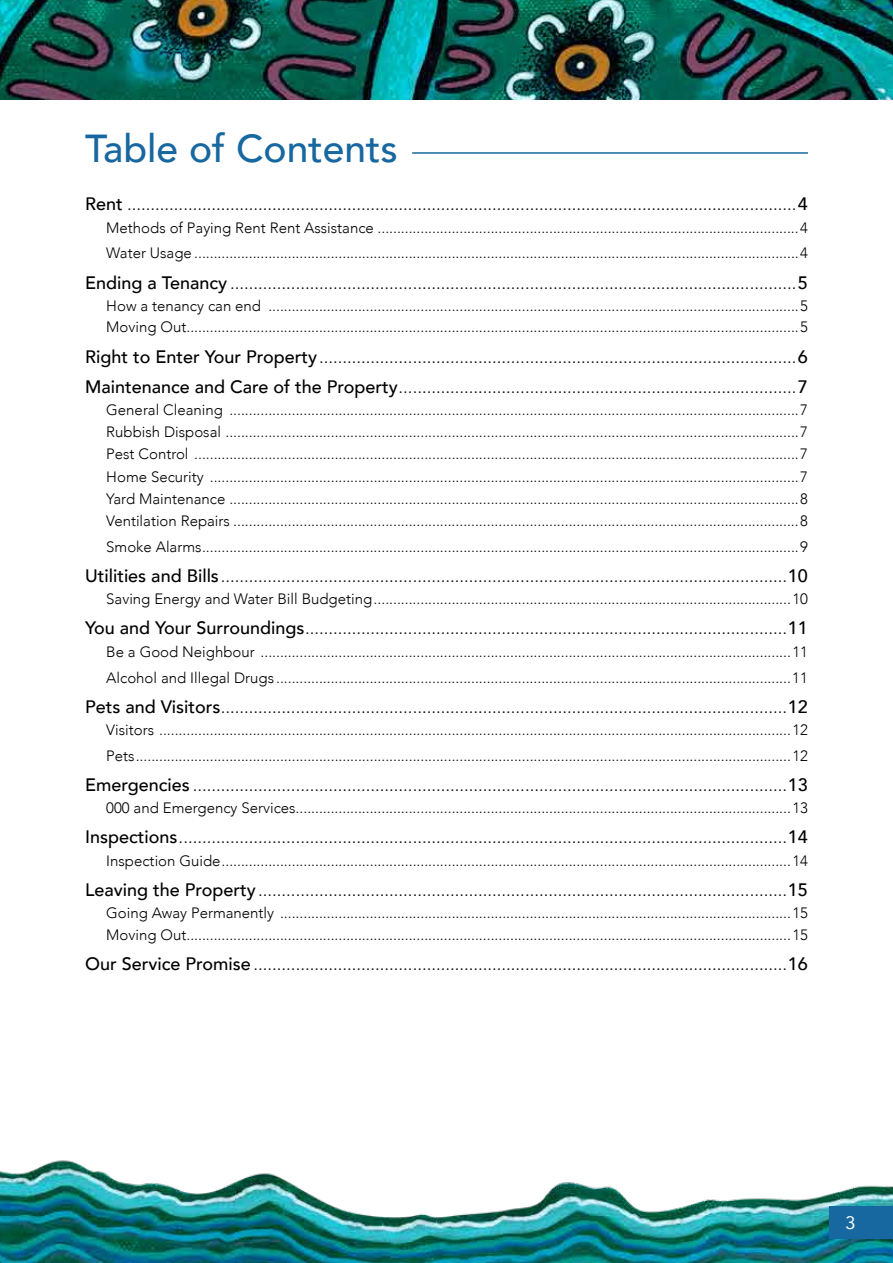
<style>
.page{position:relative;width:893px;height:1263px;background:#fff}
.page>*{position:absolute;margin:0;border:0;box-sizing:border-box;transform-origin:0 0}
.t1{font:500 39px "Avenir";color:#1767a0}
.t2{font:300 18px/30.2px "Avenir";color:#000}
.t3{font:18px "Avenir";color:#fff}
.t4{font:300 15px/22.2px "Avenir";color:#000}
.s1{font-weight:500}
</style>
<div class="page">
<img style="left:0;top:1160px;width:893px;height:103px">
<img style="left:0;top:0;width:893px;height:99px">
<div style="left:830px;top:1206px;width:63px;height:33px;background:#1767a0"></div>
<hr style="left:412px;top:152px;width:396px;height:2px;background:#1767a0">
<h1 class="t1" style="left:85px;top:115px;width:314px">Table of Contents</h1>
<p class="t2" style="left:85px;top:189px;width:724px"><span class="s1">Rent</span> ...............................................................................................................................................<span class="s1">4</span></p>
<p class="t4" style="left:106px;top:215px;width:703px;line-height:25.8px">Methods of Paying Rent Rent Assistance ............................................................................................................4<br>Water Usage ...........................................................................................................................................................4</p>
<p class="t2" style="left:85px;top:267px;width:724px"><span class="s1">Ending a Tenancy</span> .........................................................................................................................<span class="s1">5</span></p>
<p class="t4" style="left:106px;top:295px;width:703px;line-height:21.6px">How a tenancy can end ........................................................................................................................................5<br>Moving Out.............................................................................................................................................................5</p>
<p class="t2" style="left:85px;top:341px;width:724px"><span class="s1">Right to Enter Your Property</span>......................................................................................................<span class="s1">6<br>Maintenance and Care of the Property</span>.....................................................................................<span class="s1">7</span></p>
<p class="t4" style="left:106px;top:399px;width:703px;text-align:justify">General Cleaning ..................................................................................................................................................7<br>Rubbish Disposal ...................................................................................................................................................7<br>Pest Control ...........................................................................................................................................................7<br>Home Security .......................................................................................................................................................7<br>Yard Maintenance ..................................................................................................................................................8<br>Ventilation Repairs .................................................................................................................................................8</p>
<p class="t4" style="left:106px;top:536px;width:703px">Smoke Alarms.........................................................................................................................................................9</p>
<p class="t2" style="left:85px;top:561px;width:724px"><span class="s1">Utilities and Bills</span>.........................................................................................................................<span class="s1">10</span></p>
<p class="t4" style="left:106px;top:588px;width:703px">Saving Energy and Water Bill Budgeting...........................................................................................................10</p>
<p class="t2" style="left:85px;top:613px;width:724px"><span class="s1">You and Your Surroundings</span>.......................................................................................................<span class="s1">11</span></p>
<p class="t4" style="left:106px;top:639px;width:703px;line-height:25.8px">Be a Good Neighbour ........................................................................................................................................11<br>Alcohol and Illegal Drugs ....................................................................................................................................11</p>
<p class="t2" style="left:85px;top:691px;width:724px"><span class="s1">Pets and Visitors</span>.........................................................................................................................<span class="s1">12</span></p>
<p class="t4" style="left:106px;top:717px;width:703px;line-height:25.8px">Visitors ..................................................................................................................................................................12<br>Pets........................................................................................................................................................................12</p>
<p class="t2" style="left:85px;top:770px;width:724px"><span class="s1">Emergencies</span> ...............................................................................................................................<span class="s1">13</span></p>
<p class="t4" style="left:106px;top:797px;width:703px">000 and Emergency Services...............................................................................................................................13</p>
<p class="t2" style="left:85px;top:822px;width:724px"><span class="s1">Inspections</span>..................................................................................................................................<span class="s1">14</span></p>
<p class="t4" style="left:106px;top:849px;width:703px">Inspection Guide..................................................................................................................................................14</p>
<p class="t2" style="left:85px;top:874px;width:724px"><span class="s1">Leaving the Property</span> .................................................................................................................<span class="s1">15</span></p>
<p class="t4" style="left:106px;top:902px;width:703px">Going Away Permanently ...................................................................................................................................15<br>Moving Out...........................................................................................................................................................15</p>
<p class="t2" style="left:85px;top:949px;width:724px"><span class="s1">Our Service Promise</span> ..................................................................................................................<span class="s1">16</span></p>
<p class="t3" style="left:845px;top:1208px;width:12px">3</p>
</div>
